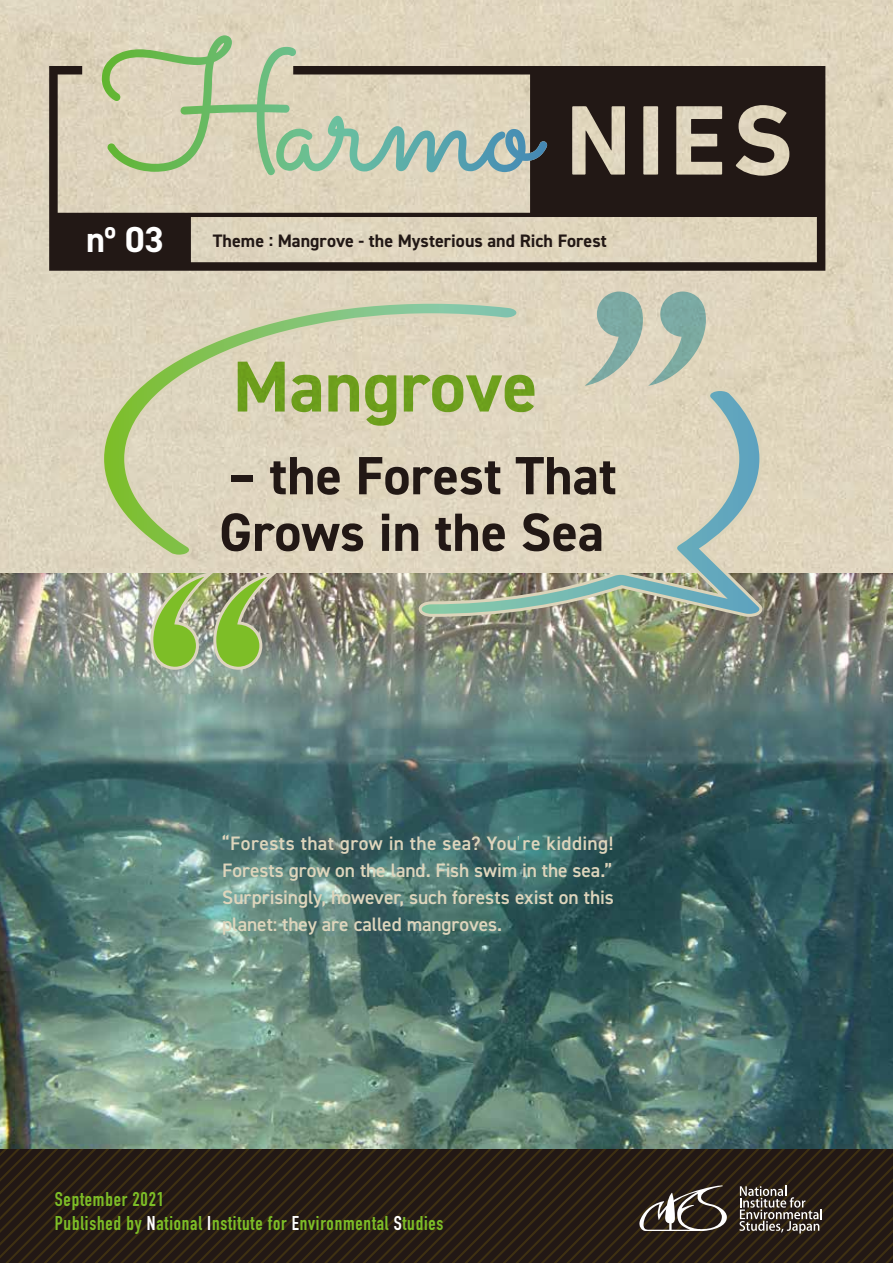
<style>
.page{position:relative;width:893px;height:1263px;background:#fff}
.page>*{position:absolute;margin:0;border:0;box-sizing:border-box;transform-origin:0 0}
.t1{font:700 72.3px "DIN2014";color:#7dbe27}
.t2{font:700 54px/56.6px "DIN2014";color:#221815}
.t3{font:700 36.15px "DIN2014";color:#fff}
.t4{font:700 19.65px/23.4px "DIN Condensed";letter-spacing:.04em;color:#7dbe27}
.t5{font:600 19.5px/27px "DIN2014";letter-spacing:-.005em;color:#ded5bc;text-align:justify}
.t6{font:700 18px "DIN2014";color:#221815}
.s1{color:#fff}
</style>
<div class="page">
<img style="left:0;top:0;width:893px;height:519px">
<img style="left:0;top:816px;width:893px;height:333px">
<img style="left:0;top:519px;width:893px;height:297px">
<svg style="left:49px;top:66px;width:776px;height:205px;background:#8e8778"></svg>
<svg style="left:101px;top:301px;width:662px;height:316px;background:#d1ceb4"></svg>
<svg style="left:585px;top:292px;width:121px;height:94px;background:#b2c1b1"></svg>
<img style="left:149px;top:569px;width:135px;height:102px">
<svg style="left:0;top:1149px;width:893px;height:114px;background:#281d14"></svg>
<svg style="left:102px;top:37px;width:188px;height:138px;background:#c7ceaa"></svg>
<svg style="left:638px;top:1185px;width:89px;height:46px"></svg>
<svg style="left:739px;top:1186px;width:83px;height:47px;background:#5b534c"></svg>
<h3 class="t3" style="left:86px;top:215px;width:79px">nº 03</h3>
<p class="t6" style="left:213px;top:229px;width:395px">Theme : Mangrove - the Mysterious and Rich Forest</p>
<h1 class="t1" style="left:233px;top:338px;width:306px">Mangrove</h1>
<h2 class="t2" style="left:219px;top:447px;width:399px">– the Forest That<br>Grows in the Sea</h2>
<p class="t5" style="left:222px;top:829px;width:393px">“Forests that grow in the sea? You’ re kidding!<br>Forests grow on the land. Fish swim in the sea.” Surprisingly, however, such forests exist on this planet: they are called mangroves.</p>
<p class="t4" style="left:55px;top:1187px;width:390px">September 2021<br>Published by <span class="s1">N</span>ational <span class="s1">I</span>nstitute for <span class="s1">E</span>nvironmental <span class="s1">S</span>tudies</p>
</div>
